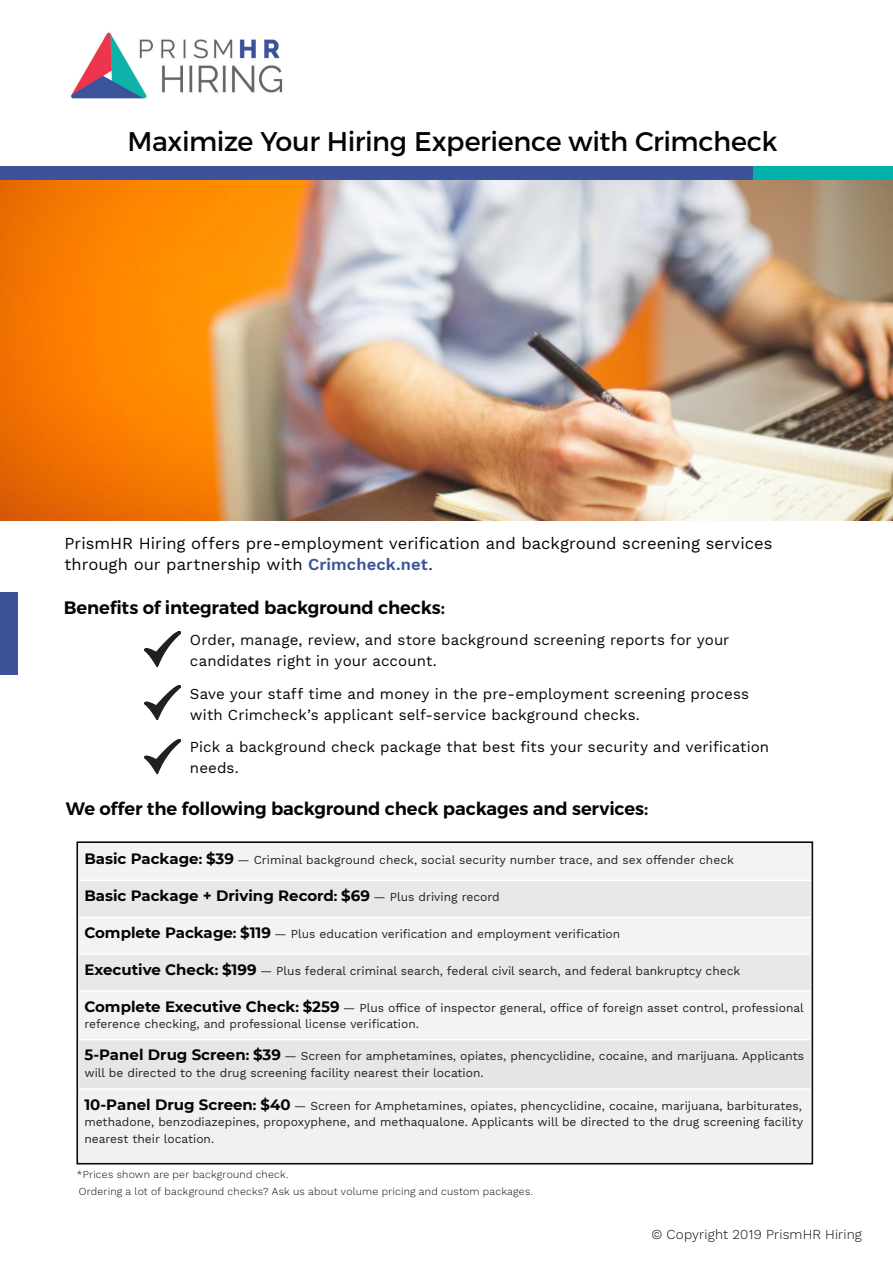
<style>
.page{position:relative;width:893px;height:1263px;background:#fff}
.page>*{position:absolute;margin:0;border:0;box-sizing:border-box;transform-origin:0 0}
.t1{font:27px "Montserrat";letter-spacing:-.015em;color:#040503}
.Box_-_Title{font:600 18px "Montserrat";letter-spacing:-.005em;color:#040503}
.Text_2{font:16.5px/21px "Work Sans";color:#040503}
.Box_-_Title-2{font:15px/21px "Work Sans";letter-spacing:.005em;color:#040503}
.t2{font:700 15px "Montserrat";color:#040503}
.Text_3{font:300 13.5px "Work Sans";letter-spacing:.01em;color:#040503}
.t3{font:12px/16.5px "Work Sans";color:#231f20}
.Text_3-2{font:300 10.5px "Work Sans";letter-spacing:.02em;color:#040503}
.s1{font-weight:600;color:#3c539a}
.s2{font-family:"Montserrat";font-weight:700;font-size:15px;color:#040503}
.s3{font-family:"Montserrat";font-weight:700;font-size:13.5px;color:#040503}
.s4{font-size:13.5px}
.s5{font-family:"Work Sans";font-weight:400;font-size:12px;color:#231f20}
</style>
<div class="page">
<img style="left:145px;top:685px;width:35px;height:35px">
<img style="left:145px;top:739px;width:35px;height:34px">
<div style="left:829px;top:167px;width:64px;height:13px;background:#00b1a9"></div>
<div style="left:753px;top:167px;width:76px;height:13px;background:#00b2a9"></div>
<div style="left:0;top:167px;width:753px;height:13px;background:#3c539a"></div>
<img style="left:71px;top:32px;width:212px;height:67px">
<div style="left:0;top:592px;width:17px;height:83px;background:#3c539a"></div>
<img style="left:0;top:180px;width:893px;height:340px">
<svg style="left:77px;top:842px;width:736px;height:322px"></svg>
<img style="left:145px;top:632px;width:35px;height:34px">
<p class="t1" style="left:127px;top:124px;width:652px">Maximize Your Hiring Experience with Crimcheck</p>
<p class="Text_2" style="left:64px;top:534px;width:710px">PrismHR Hiring offers pre-employment verification and background screening services through our partnership with <span class="s1">Crimcheck.net</span>.</p>
<p class="Box_-_Title" style="left:64px;top:596px;width:383px">Benefits of integrated background checks:</p>
<p class="Box_-_Title-2" style="left:190px;top:630px;width:541px">Order, manage, review, and store background screening reports for your candidates right in your account.</p>
<p class="Box_-_Title-2" style="left:190px;top:684px;width:561px">Save your staff time and money in the pre-employment screening process with Crimcheck’s applicant self-service background checks.</p>
<p class="Box_-_Title-2" style="left:190px;top:737px;width:581px">Pick a background check package that best fits your security and verification needs.</p>
<p class="Box_-_Title" style="left:66px;top:798px;width:584px">We offer the following background check packages and services:</p>
<p class="t3" style="left:84px;top:852px;width:651px"><span class="s2">Basic Package</span><span class="s3">:</span> <span class="s2">$39</span> — Criminal background check, social security number trace, and sex offender check</p>
<p class="t2" style="left:84px;top:885px;width:417px">Basic Package + Driving Record<span class="s4">:</span> $69 <span class="s5">— Plus driving record</span></p>
<p class="t3" style="left:84px;top:926px;width:537px"><span class="s2">Complete Package</span><span class="s3">:</span> <span class="s2">$119</span> — Plus education verification and employment verification</p>
<p class="t3" style="left:84px;top:963px;width:657px"><span class="s2">Executive Check</span><span class="s3">:</span> <span class="s2">$199</span> — Plus federal criminal search, federal civil search, and federal bankruptcy check</p>
<p class="t3" style="left:84px;top:1000px;width:721px"><span class="s2">Complete Executive Check</span><span class="s3">:</span> <span class="s2">$259</span> — Plus office of inspector general, office of foreign asset control, professional reference checking, and professional license verification.</p>
<p class="t3" style="left:84px;top:1048px;width:721px"><span class="s2">5-Panel Drug Screen</span><span class="s3">:</span> <span class="s2">$39</span> — Screen for amphetamines, opiates, phencyclidine, cocaine, and marijuana. Applicants will be directed to the drug screening facility nearest their location.</p>
<p class="t3" style="left:84px;top:1098px;width:720px;text-align:justify"><span class="s2">10-Panel Drug Screen</span><span class="s3">:</span> <span class="s2">$40</span> — Screen for Amphetamines, opiates, phencyclidine, cocaine, marijuana, barbiturates, methadone, benzodiazepines, propoxyphene, and methaqualone. Applicants will be directed to the drug screening facility nearest their location.</p>
<p class="Text_3-2" style="left:77px;top:1168px;width:213px">*Prices shown are per background check.</p>
<p class="Text_3-2" style="left:79px;top:1185px;width:456px">Ordering a lot of background checks? Ask us about volume pricing and custom packages.</p>
<p class="Text_3" style="left:651px;top:1226px;width:212px">© Copyright 2019 PrismHR Hiring</p>
</div>
